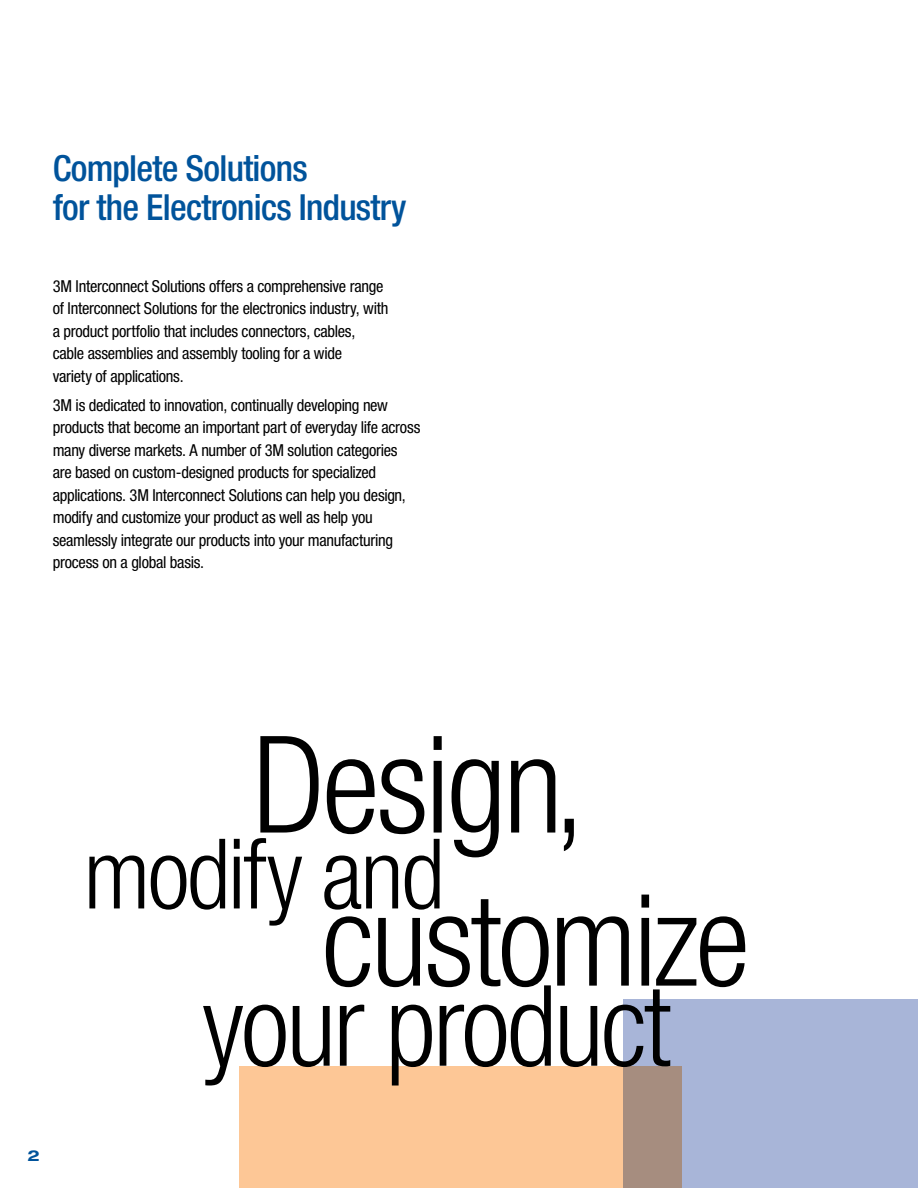
<style>
.page{position:relative;width:918px;height:1188px;background:#fff}
.page>*{position:absolute;margin:0;border:0;box-sizing:border-box;transform-origin:0 0}
.t1{font:300 condensed 135px "Helvetica Neue";letter-spacing:-.025em;color:#000}
.t2{font:300 condensed 127.5px "Helvetica Neue";letter-spacing:-.025em;color:#000}
.t3{font:300 condensed 112.5px "Helvetica Neue";letter-spacing:-.025em;color:#000}
.t4{font:300 condensed 97.5px "Helvetica Neue";letter-spacing:-.025em;color:#000}
.t5{font:500 condensed 36px/39.3px "Helvetica Neue";letter-spacing:-.02em;color:#00539b}
.t6{font:condensed 16.5px/22.5px "Helvetica Neue";letter-spacing:-.02em;color:#000}
.t7{font:700 expanded 15px "Helvetica Neue";color:#00539b}
</style>
<div class="page">
<hr style="left:917px;top:0;width:1px;height:81px;background:#00539b">
<div style="left:239px;top:1066px;width:442px;height:122px;background:#fdc796"></div>
<div style="left:623px;top:999px;width:295px;height:189px;background:#a8b5d8"></div>
<h3 class="t5" style="left:53px;top:148px;width:355px">Complete Solutions<br>for the Electronics Industry</h3>
<p class="t6" style="left:53px;top:274px;width:337px">3M Interconnect Solutions offers a comprehensive range of Interconnect Solutions for the electronics industry, with a product portfolio that includes connectors, cables, cable assemblies and assembly tooling for a wide<br>variety of applications.</p>
<p class="t6" style="left:53px;top:394px;width:369px">3M is dedicated to innovation, continually developing new products that become an important part of everyday life across many diverse markets. A number of 3M solution categories are based on custom-designed products for specialized applications. 3M Interconnect Solutions can help you design, modify and customize your product as well as help you seamlessly integrate our products into your manufacturing process on a global basis.</p>
<p class="t7" style="left:27px;top:1146px;width:14px">2</p>
<h1 class="t1" style="left:253px;top:707px;width:334px">Design,</h1>
<h3 class="t4" style="left:83px;top:818px;width:363px">modify and</h3>
<h2 class="t2" style="left:322px;top:867px;width:429px">customize</h2>
<h3 class="t3" style="left:202px;top:961px;width:470px">your product</h3>
</div>
